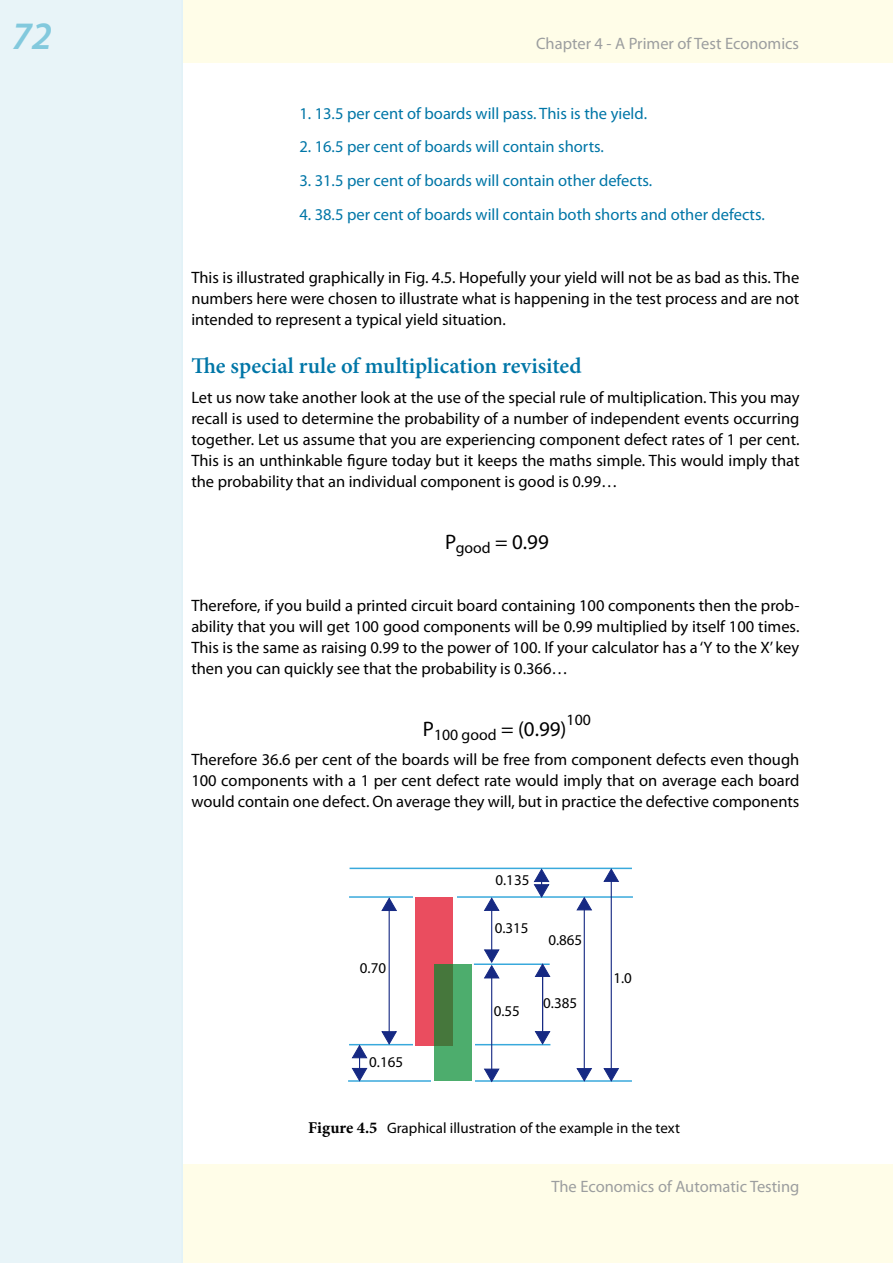
<style>
.page{position:relative;width:893px;height:1263px;background:#fff}
.page>*{position:absolute;margin:0;border:0;box-sizing:border-box;transform-origin:0 0}
.t1{font:italic 600 39px "Myriad Pro";color:#82c9dd}
.t2{font:600 22.5px "Minion Pro";color:#0076a7}
.t3{font:21px "Myriad Pro";color:#000}
.t4{font:16.5px/21px "Myriad Pro";color:#000;text-align:justify}
.t5{font:16.5px "Myriad Pro";color:#0076a7}
.t6{font:16.5px "Myriad Pro";color:#9c9e9f}
.t7{font:15.75px "Myriad Pro";color:#000}
.t8{font:15px "Myriad Pro";color:#000}
.s1{font-family:"Minion Pro";font-weight:700;font-size:16.5px}
</style>
<div class="page">
<div style="left:0;top:1164px;width:893px;height:99px;background:#fffde8"></div>
<div style="left:0;top:0;width:893px;height:63px;background:#fffde8"></div>
<div style="left:0;top:0;width:183px;height:1263px;background:#e8f4f8"></div>
<hr style="left:349px;top:896px;width:284px;height:2px;background:#39a9dc">
<hr style="left:350px;top:868px;width:282px;height:1px;background:#39a9dc">
<hr style="left:349px;top:1044px;width:201px;height:1px;background:#39a9dc">
<hr style="left:348px;top:1080px;width:284px;height:2px;background:#39a9dc">
<div style="left:413px;top:893px;width:43px;height:10px;background:#fff"></div>
<div style="left:431px;top:1075px;width:44px;height:10px;background:#fff"></div>
<div style="left:413px;top:1039px;width:62px;height:11px;background:#fff"></div>
<div style="left:415px;top:897px;width:38px;height:149px;background:#ea4d5f"></div>
<svg style="left:434px;top:964px;width:38px;height:117px;background:#4a9a5b"></svg>
<hr style="left:389px;top:906px;width:1px;height:129px;background:#162983">
<svg style="left:382px;top:1031px;width:14px;height:13px"></svg>
<svg style="left:382px;top:898px;width:14px;height:13px"></svg>
<hr style="left:491px;top:973px;width:1px;height:99px;background:#162983">
<svg style="left:484px;top:1069px;width:15px;height:12px"></svg>
<hr style="left:584px;top:905px;width:1px;height:167px;background:#162983">
<svg style="left:577px;top:1068px;width:15px;height:13px"></svg>
<svg style="left:577px;top:897px;width:15px;height:13px"></svg>
<hr style="left:611px;top:877px;width:1px;height:195px;background:#162983">
<svg style="left:604px;top:1068px;width:14px;height:13px"></svg>
<svg style="left:604px;top:869px;width:14px;height:12px"></svg>
<hr style="left:491px;top:906px;width:1px;height:48px;background:#162983">
<svg style="left:484px;top:950px;width:15px;height:28px"></svg>
<svg style="left:484px;top:898px;width:15px;height:12px"></svg>
<hr style="left:474px;top:963px;width:76px;height:2px;background:#39a9dc">
<hr style="left:542px;top:976px;width:1px;height:65px;background:#162983">
<svg style="left:535px;top:1031px;width:15px;height:13px"></svg>
<svg style="left:535px;top:964px;width:15px;height:12px"></svg>
<svg style="left:352px;top:1045px;width:15px;height:36px"></svg>
<svg style="left:534px;top:869px;width:15px;height:28px"></svg>
<p class="t1" style="left:12px;top:12px;width:42px">72</p>
<p class="t6" style="left:536px;top:34px;width:265px">Chapter 4 - A Primer of Test Economics</p>
<p class="t5" style="left:299px;top:103px;width:349px">1. 13.5 per cent of boards will pass. This is the yield.</p>
<p class="t5" style="left:299px;top:137px;width:306px">2. 16.5 per cent of boards will contain shorts.</p>
<p class="t5" style="left:299px;top:170px;width:354px">3. 31.5 per cent of boards will contain other defects.</p>
<p class="t5" style="left:299px;top:204px;width:467px">4. 38.5 per cent of boards will contain both shorts and other defects.</p>
<p class="t4" style="left:191px;top:267px;width:610px">This is illustrated graphically in Fig. 4.5. Hopefully your yield will not be as bad as this. The numbers here were chosen to illustrate what is happening in the test process and are not intended to represent a typical yield situation.</p>
<p class="t2" style="left:191px;top:350px;width:392px">The special rule of multiplication revisited</p>
<p class="t4" style="left:191px;top:386px;width:610px">Let us now take another look at the use of the special rule of multiplication. This you may recall is used to determine the probability of a number of independent events occurring together. Let us assume that you are experiencing component defect rates of 1 per cent.<br>This is an unthinkable figure today but it keeps the maths simple. This would imply that the probability that an individual component is good is 0.99…</p>
<p class="t3" style="left:445px;top:529px;width:105px">P<sub>good</sub> = 0.99</p>
<p class="t4" style="left:191px;top:594px;width:610px">Therefore, if you build a printed circuit board containing 100 components then the prob&shy;ability that you will get 100 good components will be 0.99 multiplied by itself 100 times.<br>This is the same as raising 0.99 to the power of 100. If your calculator has a ‘Y to the X’ key then you can quickly see that the probability is 0.366…</p>
<p class="t7" style="left:567px;top:710px;width:26px">100</p>
<p class="t4" style="left:191px;top:749px;width:610px">Therefore 36.6 per cent of the boards will be free from component defects even though 100 components with a 1 per cent defect rate would imply that on average each board would contain one defect. On average they will, but in practice the defective components</p>
<p class="t3" style="left:423px;top:716px;width:145px">P<sub>100</sub> <sub>good</sub> = (0.99)</p>
<p class="t8" style="left:495px;top:871px;width:35px">0.135</p>
<p class="t8" style="left:360px;top:958px;width:28px">0.70</p>
<p class="t8" style="left:369px;top:1053px;width:35px">0.165</p>
<p class="t8" style="left:495px;top:919px;width:35px">0.315</p>
<p class="t8" style="left:548px;top:931px;width:35px">0.865</p>
<p class="t8" style="left:494px;top:1002px;width:28px">0.55</p>
<p class="t8" style="left:543px;top:994px;width:35px">0.385</p>
<p class="t8" style="left:613px;top:969px;width:20px">1.0</p>
<p class="t8" style="left:308px;top:1119px;width:373px"><span class="s1">Figure 4.5</span> Graphical illustration of the example in the text</p>
<p class="t6" style="left:551px;top:1176px;width:250px">The Economics of Automatic Testing</p>
</div>
